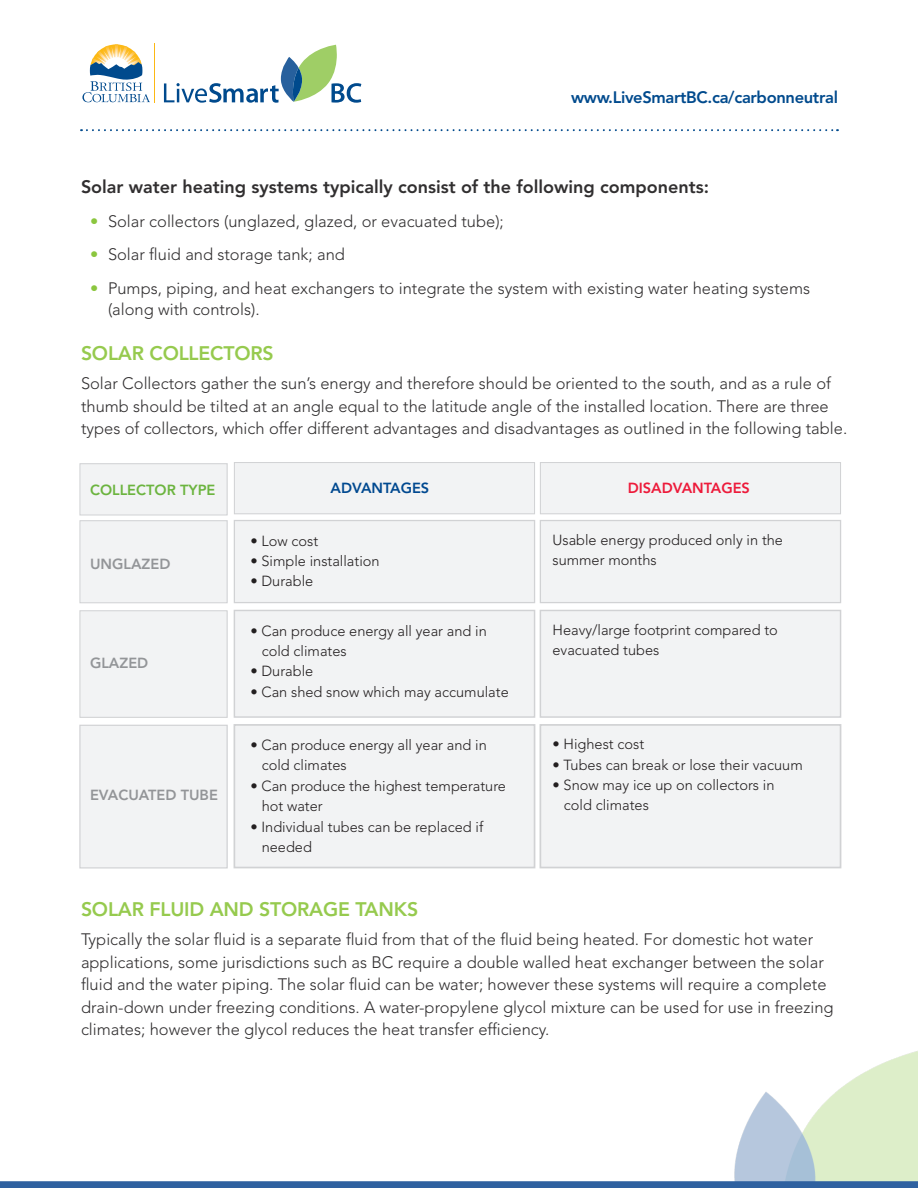
<style>
.page{position:relative;width:918px;height:1188px;background:#fff}
.page>*{position:absolute;margin:0;border:0;box-sizing:border-box;transform-origin:0 0}
.PR_Header{font:800 19.5px "Avenir LT Std";letter-spacing:-.01em;color:#96ca4e}
.body{font:800 18px "Avenir LT Std";color:#312f30}
.body-2{font:300 16.5px/22.5px "Avenir LT Std";color:#312f30}
.bullets_green{font:300 16.5px/21px "Avenir LT Std";color:#312f30}
.t1{font:800 16.5px "Avenir LT Std";letter-spacing:-.02em;color:#004a8d}
.t2{font:300 14.55px/20.4px "Avenir LT Std";color:#231f20}
.t3{font:800 14.55px "Avenir LT Std";color:#939598}
.t4{font:800 14.55px "Avenir LT Std";color:#6cb43f}
.t5{font:800 14.55px "Avenir LT Std";color:#ed1a3a}
.t6{font:800 14.55px "Avenir LT Std";color:#014990}
.s1{color:#8bc63e}
</style>
<div class="page">
<img style="left:734px;top:1051px;width:184px;height:130px">
<svg style="left:82px;top:44px;width:68px;height:58px"></svg>
<svg style="left:164px;top:45px;width:197px;height:58px"></svg>
<hr style="left:154px;top:43px;width:1px;height:59px;background:#fcb814">
<svg style="left:81px;top:129px;width:757px;height:2px"></svg>
<svg style="left:0;top:1181px;width:918px;height:7px;background:#3565a2"></svg>
<div style="left:80px;top:464px;width:147px;height:51px;background:#f2f3f4"></div>
<div style="left:80px;top:463px;width:147px;height:52px;border:1px solid #d1d2d4"></div>
<div style="left:234px;top:463px;width:301px;height:51px;background:#f2f3f4"></div>
<div style="left:234px;top:462px;width:301px;height:52px;border:1px solid #d1d2d4"></div>
<div style="left:540px;top:463px;width:301px;height:51px;background:#f2f3f4"></div>
<div style="left:540px;top:462px;width:301px;height:52px;border:1px solid #d1d2d4"></div>
<div style="left:80px;top:521px;width:147px;height:82px;background:#f2f3f4"></div>
<div style="left:79px;top:520px;width:149px;height:83px;border:1px solid #d1d2d4"></div>
<div style="left:234px;top:521px;width:301px;height:82px;background:#f2f3f4"></div>
<div style="left:234px;top:520px;width:301px;height:83px;border:1px solid #d1d2d4"></div>
<div style="left:540px;top:521px;width:301px;height:82px;background:#f2f3f4"></div>
<div style="left:540px;top:520px;width:301px;height:83px;border:1px solid #d1d2d4"></div>
<div style="left:80px;top:611px;width:147px;height:106px;background:#f2f3f4"></div>
<div style="left:79px;top:610px;width:149px;height:108px;border:1px solid #d1d2d4"></div>
<div style="left:234px;top:610px;width:301px;height:107px;background:#f2f3f4"></div>
<div style="left:234px;top:610px;width:301px;height:108px;border:1px solid #d1d2d4"></div>
<div style="left:540px;top:610px;width:301px;height:107px;background:#f2f3f4"></div>
<div style="left:540px;top:610px;width:301px;height:108px;border:1px solid #d1d2d4"></div>
<div style="left:80px;top:725px;width:147px;height:143px;background:#f2f3f4"></div>
<div style="left:79px;top:725px;width:149px;height:144px;border:1px solid #d1d2d4"></div>
<div style="left:234px;top:725px;width:301px;height:143px;background:#f2f3f4"></div>
<div style="left:234px;top:724px;width:301px;height:144px;border:2px solid #d1d2d4"></div>
<div style="left:540px;top:725px;width:301px;height:143px;background:#f2f3f4"></div>
<div style="left:540px;top:724px;width:301px;height:144px;border:2px solid #d1d2d4"></div>
<p class="t1" style="left:571px;top:88px;width:268px">www.LiveSmartBC.ca/carbonneutral</p>
<p class="body" style="left:81px;top:176px;width:630px">Solar water heating systems typically consist of the following components:</p>
<p class="bullets_green" style="left:90px;top:210px;width:415px"><span class="s1">•</span> Solar collectors (unglazed, glazed, or evacuated tube);</p>
<p class="bullets_green" style="left:90px;top:244px;width:256px"><span class="s1">•</span> Solar fluid and storage tank; and</p>
<p class="bullets_green" style="left:108px;top:278px;width:704px;text-indent:-18px"><span class="s1">•</span> Pumps, piping, and heat exchangers to integrate the system with existing water heating systems (along with controls).</p>
<p class="PR_Header" style="left:81px;top:342px;width:194px">SOLAR COLLECTORS</p>
<p class="body-2" style="left:81px;top:372px;width:768px">Solar Collectors gather the sun’s energy and therefore should be oriented to the south, and as a rule of thumb should be tilted at an angle equal to the latitude angle of the installed location. There are three types of collectors, which offer different advantages and disadvantages as outlined in the following table.</p>
<p class="t4" style="left:90px;top:481px;width:127px">COLLECTOR TYPE</p>
<p class="t6" style="left:331px;top:480px;width:100px">ADVANTAGES</p>
<p class="t5" style="left:628px;top:480px;width:124px">DISADVANTAGES</p>
<p class="t3" style="left:90px;top:555px;width:82px">UNGLAZED</p>
<p class="t3" style="left:90px;top:654px;width:60px">GLAZED</p>
<p class="t3" style="left:90px;top:786px;width:129px">EVACUATED TUBE</p>
<p class="t2" style="left:250px;top:530px;width:69px">• Low cost</p>
<p class="t2" style="left:250px;top:551px;width:131px">• Simple installation</p>
<p class="t2" style="left:250px;top:571px;width:64px">• Durable</p>
<p class="t2" style="left:262px;top:620px;width:227px;text-indent:-11px">• Can produce energy all year and in cold climates</p>
<p class="t2" style="left:250px;top:661px;width:64px">• Durable</p>
<p class="t2" style="left:250px;top:682px;width:260px">• Can shed snow which may accumulate</p>
<p class="t2" style="left:262px;top:735px;width:227px;text-indent:-11px">• Can produce energy all year and in cold climates</p>
<p class="t2" style="left:262px;top:776px;width:246px;text-indent:-11px">• Can produce the highest temperature hot water</p>
<p class="t2" style="left:262px;top:816px;width:223px;text-indent:-11px">• Individual tubes can be replaced if needed</p>
<p class="t2" style="left:553px;top:530px;width:232px">Usable energy produced only in the summer months</p>
<p class="t2" style="left:553px;top:620px;width:227px">Heavy/large footprint compared to evacuated tubes</p>
<p class="t2" style="left:553px;top:734px;width:93px">• Highest cost</p>
<p class="t2" style="left:553px;top:754px;width:252px">• Tubes can break or lose their vacuum</p>
<p class="t2" style="left:564px;top:775px;width:212px;text-indent:-11px">• Snow may ice up on collectors in cold climates</p>
<p class="PR_Header" style="left:81px;top:898px;width:339px">SOLAR FLUID AND STORAGE TANKS</p>
<p class="body-2" style="left:81px;top:929px;width:754px">Typically the solar fluid is a separate fluid from that of the fluid being heated. For domestic hot water applications, some jurisdictions such as BC require a double walled heat exchanger between the solar fluid and the water piping. The solar fluid can be water; however these systems will require a complete drain-down under freezing conditions. A water-propylene glycol mixture can be used for use in freezing climates; however the glycol reduces the heat transfer efficiency.</p>
</div>
